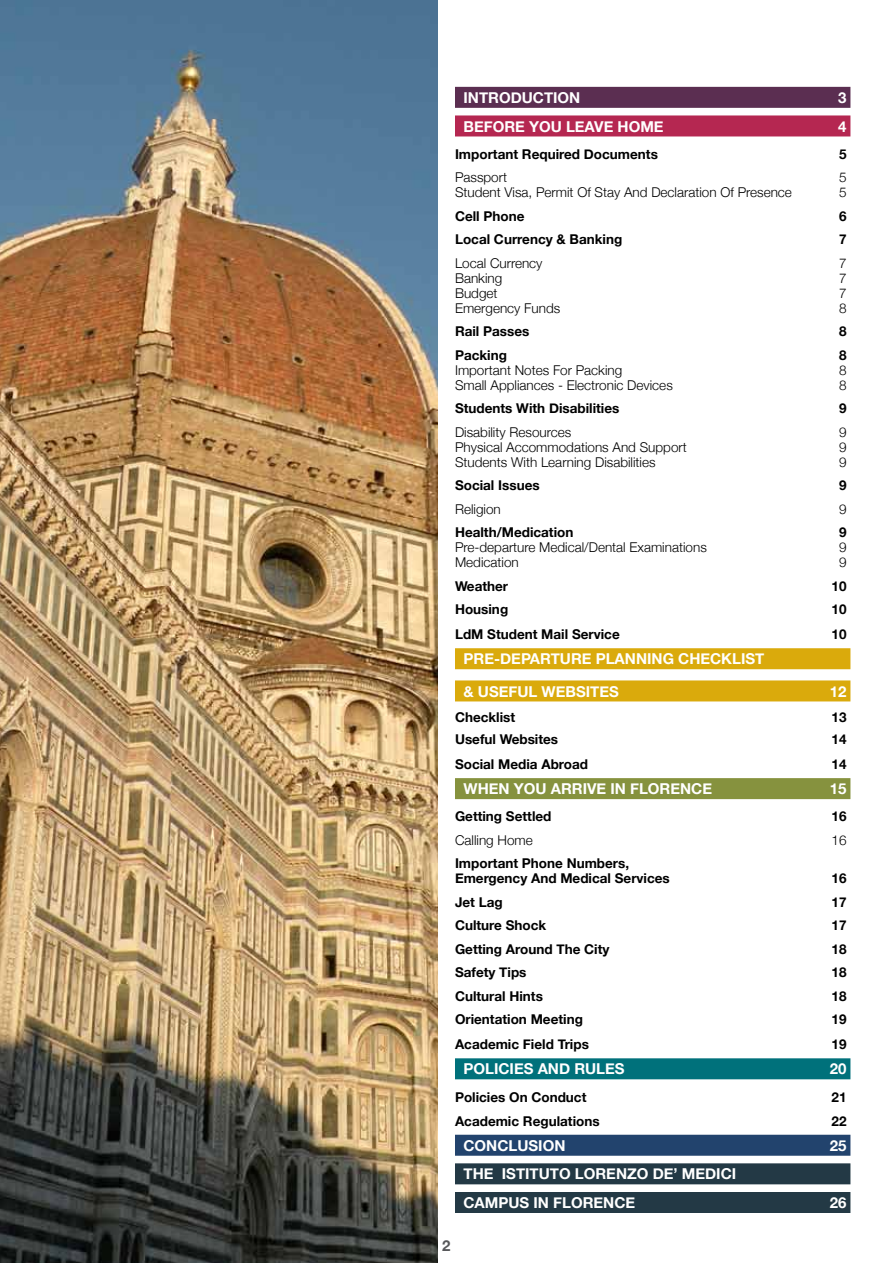
<style>
.page{position:relative;width:893px;height:1263px;background:#fff}
.page>*{position:absolute;margin:0;border:0;box-sizing:border-box;transform-origin:0 0}
.t1{font:700 15px/32.2px "Helvetica Neue";color:#fff}
.t2{font:700 15px "Helvetica Neue";color:#58595b}
.t3{font:700 13.5px/15px "Helvetica Neue";color:#000}
.t4{font:300 13.5px "Helvetica Neue";color:#000}
</style>
<div class="page">
<div style="left:455px;top:87px;width:395px;height:21px;background:#5b2e51"></div>
<div style="left:455px;top:115px;width:395px;height:21px;background:#b52751"></div>
<div style="left:455px;top:648px;width:395px;height:21px;background:#daaa0c"></div>
<div style="left:455px;top:680px;width:395px;height:21px;background:#daaa0c"></div>
<div style="left:455px;top:778px;width:395px;height:21px;background:#86923e"></div>
<div style="left:455px;top:1058px;width:395px;height:21px;background:#00717b"></div>
<div style="left:455px;top:1135px;width:395px;height:21px;background:#22436d"></div>
<div style="left:455px;top:1163px;width:395px;height:21px;background:#233945"></div>
<div style="left:455px;top:1192px;width:395px;height:21px;background:#233945"></div>
<img style="left:0;top:0;width:438px;height:1263px">
<p class="t1" style="left:463px;top:82px;width:118px">Introduction</p>
<p class="t1" style="left:838px;top:82px;width:10px">3</p>
<p class="t1" style="left:463px;top:110px;width:202px">Before You Leave Home</p>
<p class="t1" style="left:838px;top:110px;width:10px">4</p>
<p class="t3" style="left:455px;top:147px;width:204px">Important Required Documents</p>
<p class="t3" style="left:839px;top:147px;width:9px">5</p>
<p class="t4" style="left:455px;top:166px;width:54px">Passport</p>
<p class="t4" style="left:839px;top:166px;width:9px">5</p>
<p class="t4" style="left:455px;top:181px;width:338px">Student Visa, Permit Of Stay And Declaration Of Presence</p>
<p class="t4" style="left:839px;top:181px;width:9px">5</p>
<p class="t3" style="left:455px;top:209px;width:71px">Cell Phone</p>
<p class="t3" style="left:839px;top:209px;width:9px">6</p>
<p class="t3" style="left:455px;top:232px;width:169px">Local Currency &amp; Banking</p>
<p class="t3" style="left:839px;top:232px;width:9px">7</p>
<p class="t4" style="left:455px;top:252px;width:89px">Local Currency</p>
<p class="t4" style="left:839px;top:252px;width:9px">7</p>
<p class="t4" style="left:455px;top:267px;width:49px">Banking</p>
<p class="t4" style="left:839px;top:267px;width:9px">7</p>
<p class="t4" style="left:455px;top:282px;width:44px">Budget</p>
<p class="t4" style="left:839px;top:282px;width:9px">7</p>
<p class="t4" style="left:455px;top:297px;width:107px">Emergency Funds</p>
<p class="t4" style="left:839px;top:297px;width:9px">8</p>
<p class="t3" style="left:455px;top:324px;width:76px">Rail Passes</p>
<p class="t3" style="left:839px;top:324px;width:9px">8</p>
<p class="t3" style="left:455px;top:348px;width:53px">Packing</p>
<p class="t3" style="left:839px;top:348px;width:9px">8</p>
<p class="t4" style="left:455px;top:359px;width:169px">Important Notes For Packing</p>
<p class="t4" style="left:839px;top:359px;width:9px">8</p>
<p class="t4" style="left:455px;top:374px;width:219px">Small Appliances - Electronic Devices</p>
<p class="t4" style="left:839px;top:374px;width:9px">8</p>
<p class="t3" style="left:455px;top:401px;width:166px">Students With Disabilities</p>
<p class="t3" style="left:839px;top:401px;width:9px">9</p>
<p class="t4" style="left:455px;top:421px;width:118px">Disability Resources</p>
<p class="t4" style="left:839px;top:421px;width:9px">9</p>
<p class="t4" style="left:455px;top:436px;width:233px">Physical Accommodations And Support</p>
<p class="t4" style="left:839px;top:436px;width:9px">9</p>
<p class="t4" style="left:455px;top:451px;width:202px">Students With Learning Disabilities</p>
<p class="t4" style="left:839px;top:451px;width:9px">9</p>
<p class="t3" style="left:455px;top:478px;width:86px">Social Issues</p>
<p class="t3" style="left:839px;top:478px;width:9px">9</p>
<p class="t4" style="left:455px;top:498px;width:47px">Religion</p>
<p class="t4" style="left:839px;top:498px;width:9px">9</p>
<p class="t3" style="left:455px;top:525px;width:120px">Health/Medication</p>
<p class="t3" style="left:839px;top:525px;width:9px">9</p>
<p class="t4" style="left:455px;top:537px;width:253px">Pre-departure Medical/Dental Examinations</p>
<p class="t4" style="left:839px;top:537px;width:9px">9</p>
<p class="t4" style="left:455px;top:552px;width:65px">Medication</p>
<p class="t4" style="left:839px;top:552px;width:9px">9</p>
<p class="t3" style="left:455px;top:579px;width:55px">Weather</p>
<p class="t3" style="left:831px;top:579px;width:17px">10</p>
<p class="t3" style="left:455px;top:602px;width:55px">Housing</p>
<p class="t3" style="left:831px;top:602px;width:17px">10</p>
<p class="t3" style="left:455px;top:627px;width:166px">LdM Student Mail Service</p>
<p class="t3" style="left:831px;top:627px;width:17px">10</p>
<p class="t1" style="left:463px;top:643px;width:302px">Pre-Departure Planning Ch ecklist &amp; Useful Websites</p>
<p class="t1" style="left:830px;top:675px;width:18px">12</p>
<p class="t3" style="left:455px;top:710px;width:62px">Checklist</p>
<p class="t3" style="left:831px;top:710px;width:17px">13</p>
<p class="t3" style="left:455px;top:732px;width:105px">Useful Websites</p>
<p class="t3" style="left:831px;top:732px;width:17px">14</p>
<p class="t3" style="left:455px;top:757px;width:135px">Social Media Abroad</p>
<p class="t3" style="left:831px;top:757px;width:17px">14</p>
<p class="t1" style="left:463px;top:773px;width:195px">When You Arrive in FLORENCE</p>
<p class="t1" style="left:830px;top:773px;width:18px">15</p>
<p class="t3" style="left:455px;top:809px;width:98px">Getting Settled</p>
<p class="t3" style="left:831px;top:809px;width:17px">16</p>
<p class="t4" style="left:455px;top:829px;width:79px">Calling Home</p>
<p class="t4" style="left:831px;top:829px;width:17px">16</p>
<p class="t3" style="left:455px;top:856px;width:216px">Important Phone Numbers,<br>Emergency And Medical Services</p>
<p class="t3" style="left:831px;top:871px;width:17px">16</p>
<p class="t3" style="left:455px;top:895px;width:49px">Jet Lag</p>
<p class="t3" style="left:831px;top:895px;width:17px">17</p>
<p class="t3" style="left:455px;top:918px;width:93px">Culture Shock</p>
<p class="t3" style="left:831px;top:918px;width:17px">17</p>
<p class="t3" style="left:455px;top:942px;width:156px">Getting Around The City</p>
<p class="t3" style="left:831px;top:942px;width:17px">18</p>
<p class="t3" style="left:455px;top:965px;width:73px">Safety Tips</p>
<p class="t3" style="left:831px;top:965px;width:17px">18</p>
<p class="t3" style="left:455px;top:989px;width:89px">Cultural Hints</p>
<p class="t3" style="left:831px;top:989px;width:17px">18</p>
<p class="t3" style="left:455px;top:1012px;width:129px">Orientation Meeting</p>
<p class="t3" style="left:831px;top:1012px;width:17px">19</p>
<p class="t3" style="left:455px;top:1037px;width:135px">Academic Field Trips</p>
<p class="t3" style="left:831px;top:1037px;width:17px">19</p>
<p class="t1" style="left:463px;top:1053px;width:158px">Policies and Rules</p>
<p class="t1" style="left:830px;top:1053px;width:18px">20</p>
<p class="t3" style="left:455px;top:1089px;width:133px">Policies On Conduct</p>
<p class="t3" style="left:831px;top:1089px;width:17px">21</p>
<p class="t3" style="left:455px;top:1114px;width:146px">Academic Regulations</p>
<p class="t3" style="left:831px;top:1114px;width:17px">22</p>
<p class="t1" style="left:463px;top:1130px;width:103px">Conclusion</p>
<p class="t1" style="left:830px;top:1130px;width:18px">25</p>
<p class="t1" style="left:463px;top:1158px;width:78px">tHE ISTITUTO</p>
<p class="t1" style="left:575px;top:1158px;width:21px">LOREN</p>
<p class="t1" style="left:627px;top:1158px;width:67px">ZODE’ MED</p>
<p class="t1" style="left:716px;top:1158px;width:21px">ICI</p>
<p class="t1" style="left:463px;top:1187px;width:13px">CAM</p>
<p class="t1" style="left:498px;top:1187px;width:83px">PUS IN FLORENCE</p>
<p class="t1" style="left:830px;top:1187px;width:18px">26</p>
<p class="t2" style="left:442px;top:1234px;width:10px">2</p>
</div>
